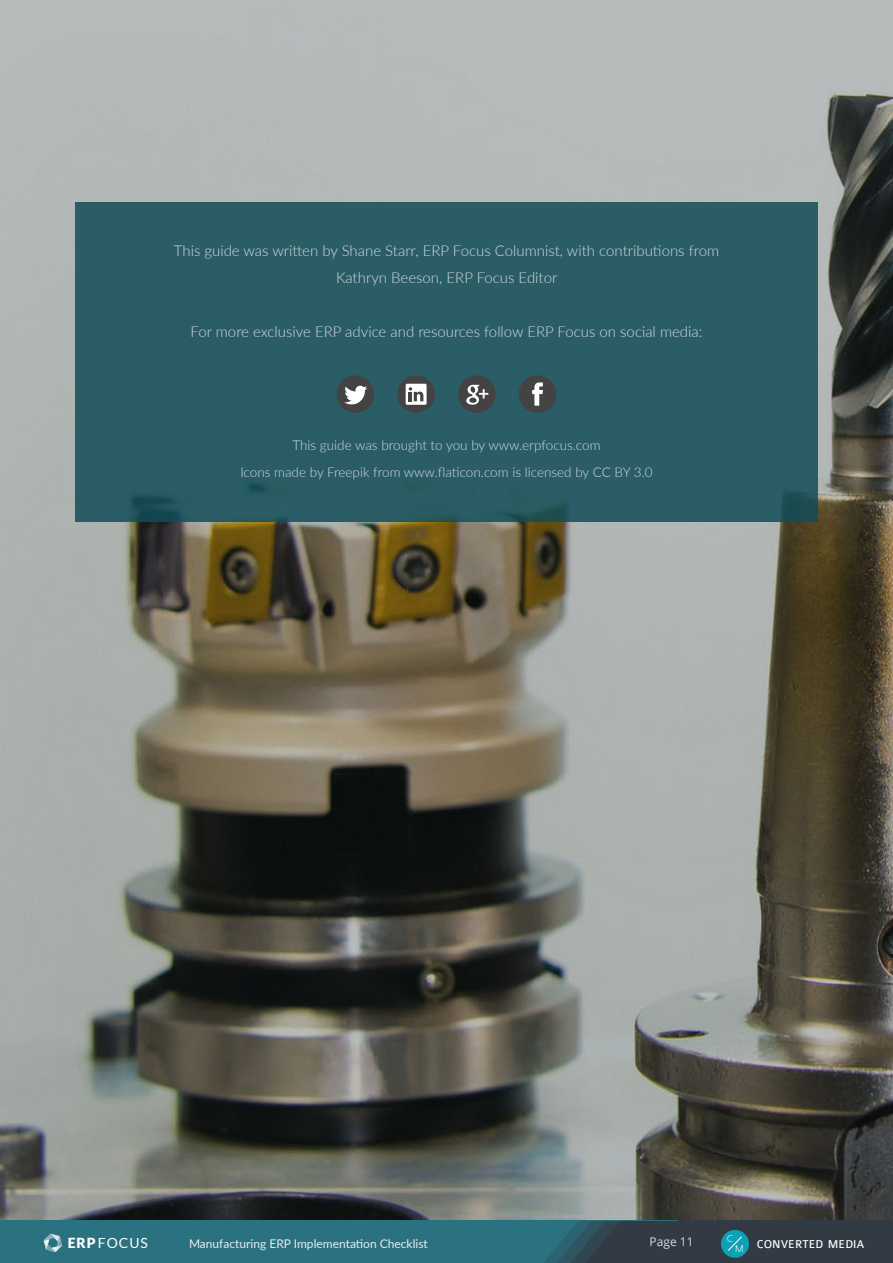
<style>
.page{position:relative;width:893px;height:1263px;background:#fff}
.page>*{position:absolute;margin:0;border:0;box-sizing:border-box;transform-origin:0 0}
.Body{font:300 15px/27px "Lato";color:#d0dbde;text-align:center}
.t1{font:13.95px "Lato";letter-spacing:.075em;color:#fff}
.Body-2{font:300 13.5px "Lato";color:#d0dbde}
.t2{font:12.15px "Colaborate";color:#fff}
.t3{font:12px "Lato";color:#e7edee}
.t4{font:12px "Open Sans";color:#d6dadc}
.t5{font:9.75px "Corbert";color:#fff}
.s1{font-weight:900}
</style>
<div class="page">
<img style="left:0;top:0;width:893px;height:1221px">
<div style="left:0;top:1221px;width:893px;height:42px;background:#2a7280"></div>
<div style="left:678px;top:1221px;width:215px;height:42px;background:#323a44"></div>
<div style="left:721px;top:1230px;width:28px;height:28px;background:#0da1b5;border-radius:50%"></div>
<svg style="left:544px;top:1221px;width:198px;height:42px"></svg>
<svg style="left:44px;top:1233px;width:18px;height:19px"></svg>
<div style="left:75px;top:202px;width:743px;height:320px;background:#2a5d66"></div>
<div style="left:337px;top:375px;width:37px;height:38px;background:#434343;border-radius:50%"></div>
<svg style="left:344px;top:386px;width:23px;height:18px"></svg>
<div style="left:519px;top:375px;width:37px;height:38px;background:#434343;border-radius:50%"></div>
<svg style="left:532px;top:382px;width:11px;height:24px"></svg>
<svg style="left:458px;top:375px;width:38px;height:38px"></svg>
<svg style="left:397px;top:375px;width:38px;height:38px"></svg>
<p class="Body" style="left:174px;top:236px;width:547px">This guide was written by Shane Starr, ERP Focus Columnist, with contributions from<br>Kathryn Beeson, ERP Focus Editor</p>
<p class="Body" style="left:191px;top:317px;width:513px">For more exclusive ERP advice and resources follow ERP Focus on social media:</p>
<p class="Body-2" style="left:292px;top:436px;width:310px">This guide was brought to you by www.erpfocus.com</p>
<p class="Body-2" style="left:240px;top:463px;width:414px">Icons made by Freepik from www.flaticon.com is licensed by CC BY 3.0</p>
<p class="t5" style="left:727px;top:1232px;width:8px">C</p>
<p class="t1" style="left:68px;top:1235px;width:82px"><span class="s1">ERP</span>FOCUS</p>
<p class="t4" style="left:650px;top:1233px;width:46px">Page 11</p>
<p class="t3" style="left:189px;top:1235px;width:240px">Manufacturing ERP Implementation Checklist</p>
<p class="t5" style="left:735px;top:1242px;width:10px">M</p>
<p class="t2" style="left:757px;top:1238px;width:109px">CONVERTED MEDIA</p>
</div>
